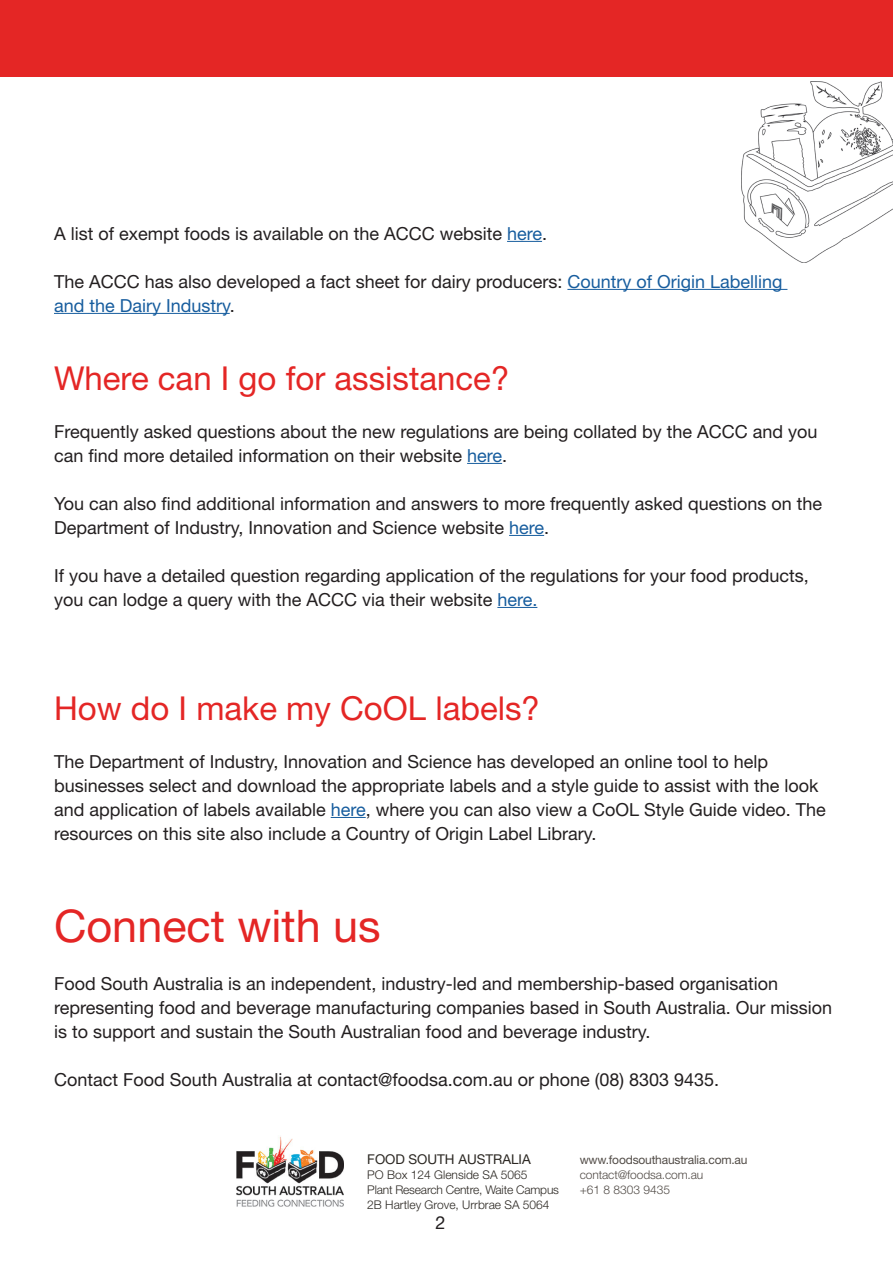
<style>
.page{position:relative;width:893px;height:1263px;background:#fff}
.page>*{position:absolute;margin:0;border:0;box-sizing:border-box;transform-origin:0 0}
.t1{font:45px "Helvetica Neue LT Std";color:#e42625}
.t2{font:33px "Helvetica Neue LT Std";color:#e42625}
.t3{font:18px/24px "Helvetica Neue LT Std";color:#231f20}
.t4{font:18px "Helvetica Neue LT Std";color:#175d9e}
.t5{font:13.5px "Helvetica Neue LT Std";letter-spacing:-.005em;color:#2c2823}
.t6{font:300 12px/15px "Helvetica Neue LT Std";color:#2c2823}
.t7{font:300 12px/15px "Helvetica Neue LT Std";letter-spacing:-.01em;color:#524c47}
.t8{font:12px "Helvetica Neue LT Std";letter-spacing:-.015em;color:#524c47}
.s1{color:#175d9e}
.s2{color:#231f20}
</style>
<div class="page">
<div style="left:0;top:0;width:893px;height:77px;background:#e42625"></div>
<img style="left:741px;top:82px;width:152px;height:181px">
<img style="left:236px;top:1136px;width:108px;height:71px">
<hr style="left:507px;top:241px;width:35px;height:1px;background:#175d9e">
<hr style="left:567px;top:289px;width:220px;height:1px;background:#175d9e">
<hr style="left:54px;top:313px;width:176px;height:1px;background:#175d9e">
<hr style="left:467px;top:463px;width:35px;height:1px;background:#175d9e">
<hr style="left:509px;top:535px;width:35px;height:1px;background:#175d9e">
<hr style="left:497px;top:607px;width:40px;height:1px;background:#175d9e">
<hr style="left:331px;top:817px;width:35px;height:1px;background:#175d9e">
<p class="t3" style="left:54px;top:221px;width:495px">A list of exempt foods is available on the ACCC website <span class="s1">here</span>.</p>
<p class="t3" style="left:54px;top:269px;width:730px">The ACCC has also developed a fact sheet for dairy producers: <span class="s1">Country of Origin Labelling</span></p>
<p class="t4" style="left:54px;top:294px;width:182px">and the Dairy Industry<span class="s2">.</span></p>
<p class="t2" style="left:54px;top:358px;width:457px">Where can I go for assistance?</p>
<p class="t3" style="left:54px;top:419px;width:765px">Frequently asked questions about the new regulations are being collated by the ACCC and you can find more detailed information on their website <span class="s1">here</span>.</p>
<p class="t3" style="left:54px;top:491px;width:770px">You can also find additional information and answers to more frequently asked questions on the<br>Department of Industry, Innovation and Science website <span class="s1">here</span>.</p>
<p class="t3" style="left:54px;top:563px;width:756px">If you have a detailed question regarding application of the regulations for your food products, you can lodge a query with the ACCC via their website <span class="s1">here.</span></p>
<p class="t2" style="left:54px;top:688px;width:487px">How do I make my CoOL labels?</p>
<p class="t3" style="left:54px;top:749px;width:773px">The Department of Industry, Innovation and Science has developed an online tool to help businesses select and download the appropriate labels and a style guide to assist with the look and application of labels available <span class="s1">here</span>, where you can also view a CoOL Style Guide video. The resources on this site also include a Country of Origin Label Library.</p>
<p class="t1" style="left:54px;top:899px;width:328px">Connect with us</p>
<p class="t3" style="left:54px;top:971px;width:780px">Food South Australia is an independent, industry-led and membership-based organisation representing food and beverage manufacturing companies based in South Australia. Our mission is to support and sustain the South Australian food and beverage industry.</p>
<p class="t3" style="left:54px;top:1067px;width:667px">Contact Food South Australia at contact@foodsa.com.au or phone (08) 8303 9435.</p>
<p class="t5" style="left:367px;top:1151px;width:165px">FOOD SOUTH AUSTRALIA</p>
<p class="t6" style="left:367px;top:1167px;width:193px">PO Box 124 Glenside SA 5065<br>Plant Research Centre, Waite Campus<br>2B Hartley Grove, Urrbrae SA 5064</p>
<p class="t3" style="left:436px;top:1211px;width:12px">2</p>
<p class="t8" style="left:580px;top:1152px;width:169px">www.foodsouthaustralia.com.au</p>
<p class="t7" style="left:580px;top:1167px;width:125px">contact@foodsa.com.au +61 8 8303 9435</p>
</div>
